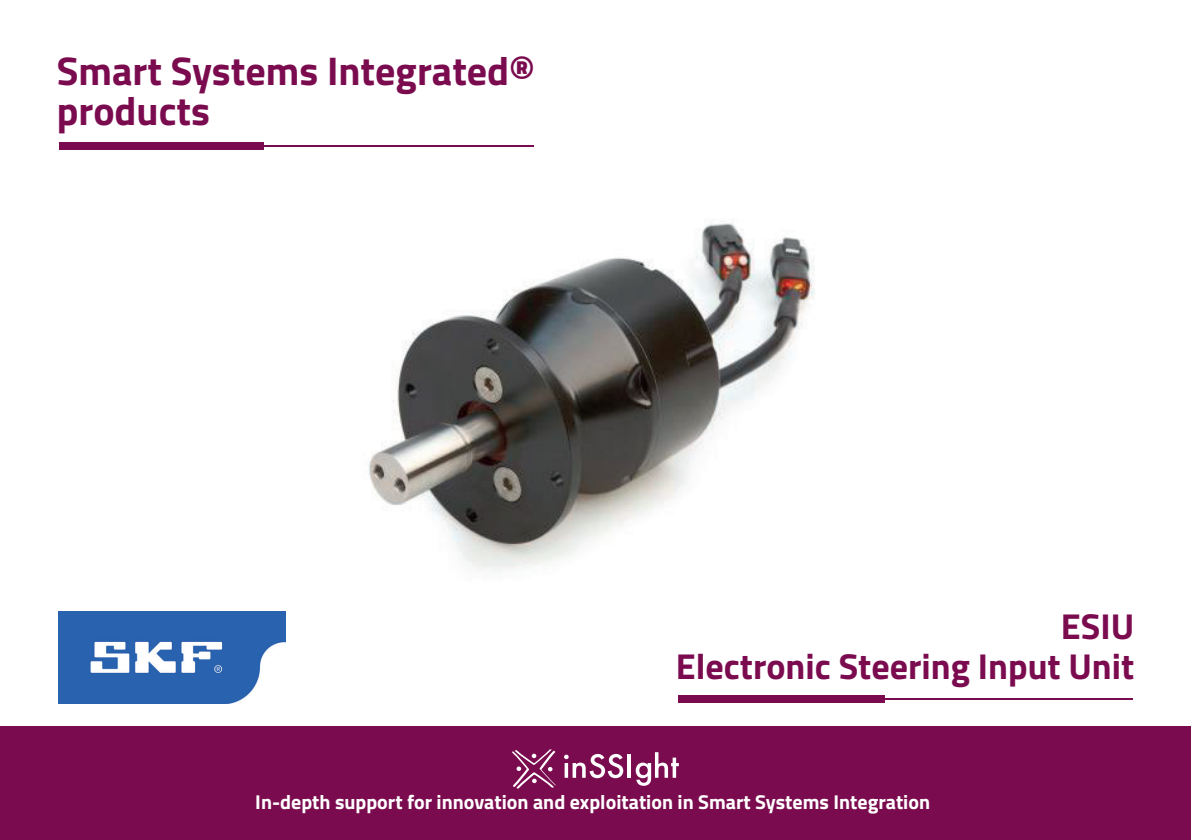
<style>
.page{position:relative;width:1191px;height:840px;background:#fff}
.page>*{position:absolute;margin:0;border:0;box-sizing:border-box;transform-origin:0 0}
.t1{font:700 40px/40px "Titillium";color:#7b0b4f}
.t2{font:700 36px/40px "Titillium";color:#7b0b4f;text-align:right}
.t3{font:700 20px "Titillium";color:#fff}
</style>
<div class="page">
<div style="left:0;top:726px;width:1191px;height:113px;background:#7b0b4f"></div>
<svg style="left:564px;top:753px;width:59px;height:24px"></svg>
<hr style="left:627px;top:754px;width:4px;height:23px;background:#fff">
<svg style="left:635px;top:752px;width:44px;height:33px"></svg>
<svg style="left:512px;top:749px;width:44px;height:39px"></svg>
<div style="left:59px;top:142px;width:204px;height:8px;background:#7b0b4f"></div>
<hr style="left:59px;top:145px;width:474px;height:2px;background:#7b0b4f">
<div style="left:678px;top:694px;width:206px;height:8px;background:#7b0b4f"></div>
<hr style="left:862px;top:697px;width:271px;height:2px;background:#7b0b4f">
<img style="left:59px;top:611px;width:227px;height:91px">
<img style="left:369px;top:220px;width:446px;height:352px">
<h1 class="t1" style="left:57px;top:49px;width:480px">Smart Systems Integrated® products</h1>
<h2 class="t2" style="left:676px;top:604px;width:460px">ESIU<br>Electronic Steering Input Unit</h2>
<p class="t3" style="left:255px;top:786px;width:676px">In-depth support for innovation and exploitation in Smart Systems Integration</p>
</div>
